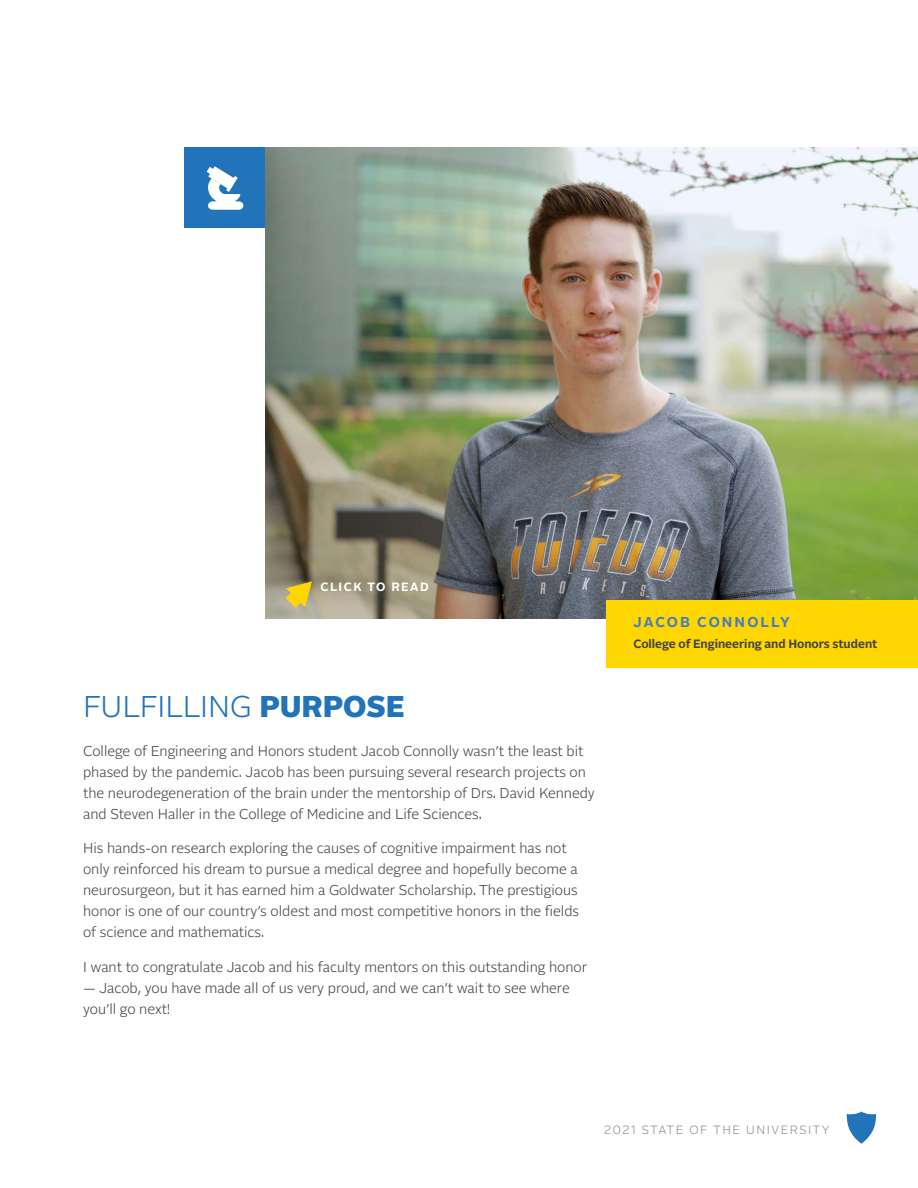
<style>
.page{position:relative;width:918px;height:1188px;background:#fff}
.page>*{position:absolute;margin:0;border:0;box-sizing:border-box;transform-origin:0 0}
.t1{font:300 30px "Alrightv 2 Normal LP";color:#2173ba}
.t2{font:300 14.25px/21px "Alrightv 2 Normal";color:#434345}
.t3{font:700 14.25px "Alrightv 2 Normal";letter-spacing:.15em;color:#437dc0}
.t4{font:700 12px "Alrightv 2 Normal";color:#434345}
.t5{font:300 12px "Alrightv 2 Normal";letter-spacing:.13em;color:#8b8e90}
.t6{font:700 12px "Alrightv 2 Normal";letter-spacing:.13em;color:#fff}
.s1{font-weight:900}
</style>
<div class="page">
<img style="left:266px;top:147px;width:652px;height:472px">
<div style="left:607px;top:600px;width:311px;height:68px;background:#ffd600"></div>
<div style="left:184px;top:147px;width:82px;height:81px;background:#2173ba"></div>
<svg style="left:207px;top:166px;width:36px;height:44px"></svg>
<svg style="left:847px;top:1112px;width:29px;height:32px"></svg>
<svg style="left:286px;top:581px;width:26px;height:27px"></svg>
<p class="t6" style="left:320px;top:579px;width:110px">CLICK TO READ</p>
<h1 class="t1" style="left:83px;top:686px;width:323px">FULFILLING <span class="s1">PURPOSE</span></h1>
<p class="t2" style="left:83px;top:740px;width:513px">College of Engineering and Honors student Jacob Connolly wasn’t the least bit phased by the pandemic. Jacob has been pursuing several research projects on the neurodegeneration of the brain under the mentorship of Drs. David Kennedy and Steven Haller in the College of Medicine and Life Sciences.</p>
<p class="t2" style="left:83px;top:837px;width:498px">His hands-on research exploring the causes of cognitive impairment has not only reinforced his dream to pursue a medical degree and hopefully become a neurosurgeon, but it has earned him a Goldwater Scholarship. The prestigious honor is one of our country’s oldest and most competitive honors in the fields of science and mathematics.</p>
<p class="t2" style="left:83px;top:956px;width:506px">I want to congratulate Jacob and his faculty mentors on this outstanding honor</p>
<p class="t2" style="left:83px;top:977px;width:488px">— Jacob, you have made all of us very proud, and we can’t wait to see where you’ll go next!</p>
<p class="t3" style="left:634px;top:612px;width:158px">JACOB CONNOLLY</p>
<p class="t4" style="left:634px;top:635px;width:245px">College of Engineering and Honors student</p>
<p class="t5" style="left:604px;top:1121px;width:227px">2021 STATE OF THE UNIVERSITY</p>
</div>
